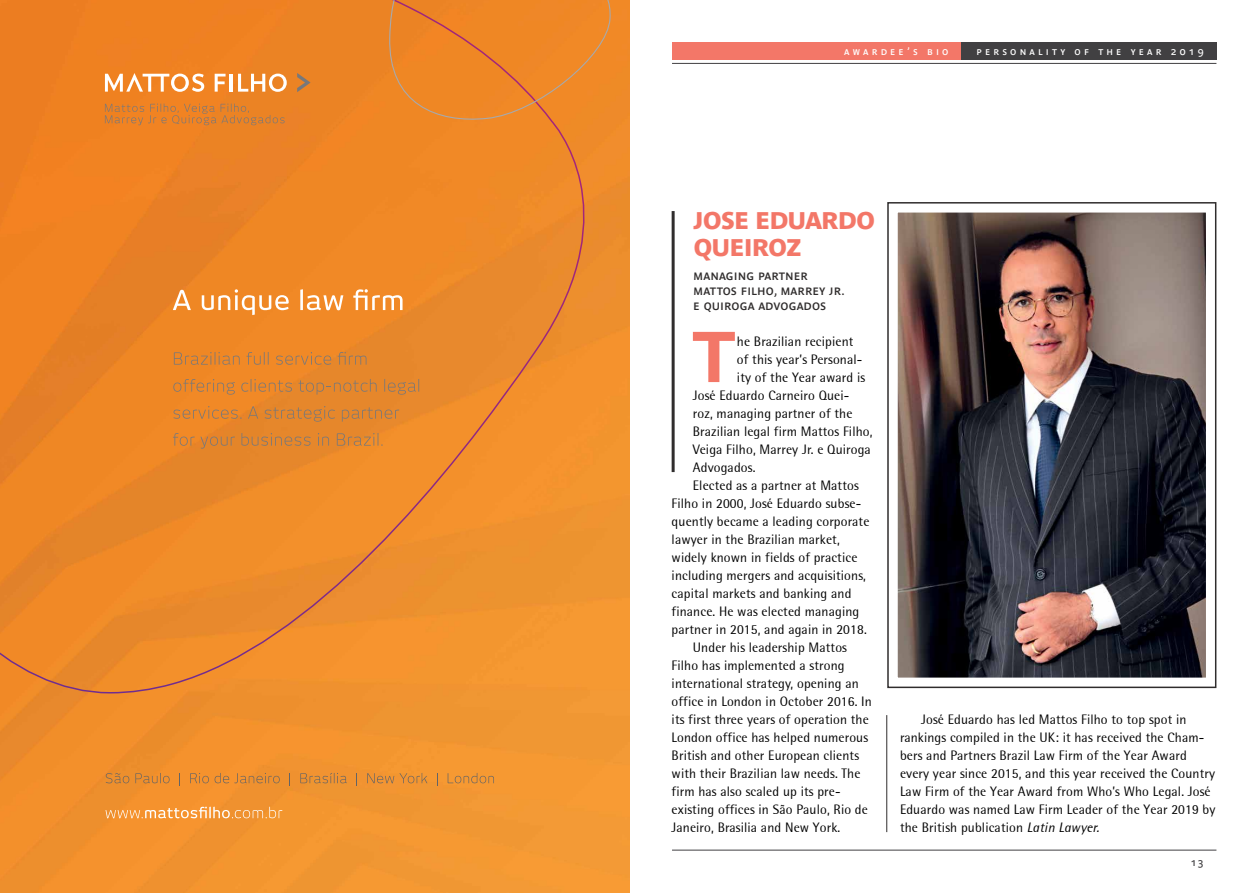
<style>
.page{position:relative;width:1259px;height:893px;background:#fff}
.page>*{position:absolute;margin:0;border:0;box-sizing:border-box;transform-origin:0 0}
.t1{font:700 71.1px "Parisine Caps";color:#f37768}
.t2{font:700 30px/27px "Parisine Caps";letter-spacing:-.05em;color:#f37768}
.t3{font:13.5px/18px "Libre Semi Sans S Si";letter-spacing:.01em;color:#000}
.t4{font:13.5px/15px "Parisine Caps";color:#302d2d}
.t5{font:10.5px "Parisine Caps";letter-spacing:.3em;color:#fff}
.t6{font:10.5px "Parisine Caps";color:#414042}
.s1{font-style:italic}
</style>
<div class="page">
<div style="left:672px;top:43px;width:544px;height:17px;background:#f37768"></div>
<div style="left:961px;top:43px;width:255px;height:17px;background:#414042"></div>
<hr style="left:672px;top:63px;width:544px;height:1px;background:#414042">
<hr style="left:672px;top:850px;width:544px;height:1px;background:#414042">
<img style="left:898px;top:213px;width:307px;height:464px">
<div style="left:887px;top:202px;width:329px;height:486px;border:10px solid #fff"></div>
<div style="left:887px;top:202px;width:329px;height:486px;border:2px solid #302d2d"></div>
<hr style="left:671px;top:211px;width:3px;height:261px;background:#302d2d">
<hr style="left:886px;top:715px;width:1px;height:117px;background:#302d2d">
<img style="left:0;top:0;width:629px;height:893px">
<svg style="left:106px;top:773px;width:23px;height:10px"></svg>
<svg style="left:135px;top:773px;width:35px;height:10px"></svg>
<svg style="left:179px;top:773px;width:1px;height:13px"></svg>
<svg style="left:190px;top:773px;width:19px;height:10px"></svg>
<svg style="left:215px;top:773px;width:65px;height:10px"></svg>
<svg style="left:289px;top:773px;width:1px;height:13px"></svg>
<svg style="left:300px;top:773px;width:47px;height:10px"></svg>
<svg style="left:356px;top:773px;width:1px;height:13px"></svg>
<svg style="left:367px;top:773px;width:60px;height:10px"></svg>
<svg style="left:437px;top:773px;width:1px;height:13px"></svg>
<svg style="left:448px;top:773px;width:46px;height:10px"></svg>
<svg style="left:105px;top:807px;width:177px;height:11px"></svg>
<svg style="left:0;top:0;width:590px;height:694px"></svg>
<div style="left:388px;top:0;width:224px;height:125px;background:#ef8724"></div>
<svg style="left:173px;top:290px;width:18px;height:20px"></svg>
<svg style="left:202px;top:289px;width:87px;height:26px"></svg>
<svg style="left:300px;top:289px;width:43px;height:21px"></svg>
<svg style="left:353px;top:289px;width:49px;height:21px"></svg>
<svg style="left:174px;top:352px;width:66px;height:13px"></svg>
<svg style="left:246px;top:352px;width:23px;height:13px"></svg>
<svg style="left:276px;top:352px;width:55px;height:13px"></svg>
<svg style="left:338px;top:352px;width:28px;height:13px"></svg>
<svg style="left:173px;top:379px;width:62px;height:16px"></svg>
<svg style="left:241px;top:379px;width:51px;height:13px"></svg>
<svg style="left:298px;top:379px;width:79px;height:16px"></svg>
<svg style="left:384px;top:379px;width:35px;height:16px"></svg>
<svg style="left:173px;top:406px;width:69px;height:13px"></svg>
<svg style="left:248px;top:406px;width:10px;height:13px"></svg>
<svg style="left:265px;top:406px;width:70px;height:16px"></svg>
<svg style="left:342px;top:407px;width:57px;height:15px"></svg>
<svg style="left:173px;top:433px;width:62px;height:16px"></svg>
<svg style="left:241px;top:433px;width:69px;height:13px"></svg>
<svg style="left:318px;top:433px;width:11px;height:13px"></svg>
<svg style="left:337px;top:433px;width:45px;height:13px"></svg>
<p class="t5" style="left:844px;top:45px;width:106px">awardee’s bio</p>
<p class="t5" style="left:976px;top:45px;width:229px">personality of the year 2019</p>
<h2 class="t2" style="left:693px;top:205px;width:183px">jose eduardo queiroz</h2>
<p class="t4" style="left:693px;top:268px;width:153px">managing partner mattos filho, marrey jr. e quiroga advogados</p>
<h1 class="t1" style="left:692px;top:316px;width:45px">T</h1>
<p class="t3" style="left:737px;top:332px;width:118px">he Brazilian recipient</p>
<p class="t3" style="left:737px;top:350px;width:127px">of this year’s Personal-</p>
<p class="t3" style="left:737px;top:368px;width:130px">ity of the Year award is</p>
<p class="t3" style="left:693px;top:386px;width:158px">José Eduardo Carneiro Quei-</p>
<p class="t3" style="left:693px;top:404px;width:161px">roz, managing partner of the</p>
<p class="t3" style="left:693px;top:422px;width:181px">Brazilian legal firm Mattos Filho,</p>
<p class="t3" style="left:693px;top:440px;width:179px">Veiga Filho, Marrey Jr. e Quiroga</p>
<p class="t3" style="left:693px;top:458px;width:64px">Advogados.</p>
<p class="t3" style="left:693px;top:476px;width:167px">Elected as a partner at Mattos</p>
<p class="t3" style="left:671px;top:494px;width:191px">Filho in 2000, José Eduardo subse-</p>
<p class="t3" style="left:671px;top:512px;width:199px">quently became a leading corporate</p>
<p class="t3" style="left:671px;top:530px;width:170px">lawyer in the Brazilian market,</p>
<p class="t3" style="left:671px;top:548px;width:187px">widely known in fields of practice</p>
<p class="t3" style="left:671px;top:566px;width:196px">including mergers and acquisitions,</p>
<p class="t3" style="left:671px;top:584px;width:181px">capital markets and banking and</p>
<p class="t3" style="left:671px;top:602px;width:189px">finance. He was elected managing</p>
<p class="t3" style="left:671px;top:620px;width:197px">partner in 2015, and again in 2018.</p>
<p class="t3" style="left:693px;top:638px;width:156px">Under his leadership Mattos</p>
<p class="t3" style="left:671px;top:656px;width:175px">Filho has implemented a strong</p>
<p class="t3" style="left:671px;top:674px;width:189px">international strategy, opening an</p>
<p class="t3" style="left:671px;top:692px;width:202px">office in London in October 2016. In</p>
<p class="t3" style="left:671px;top:710px;width:199px">its first three years of operation the</p>
<p class="t3" style="left:671px;top:728px;width:198px">London office has helped numerous</p>
<p class="t3" style="left:671px;top:746px;width:189px">British and other European clients</p>
<p class="t3" style="left:671px;top:764px;width:190px">with their Brazilian law needs. The</p>
<p class="t3" style="left:671px;top:782px;width:170px">firm has also scaled up its pre-</p>
<p class="t3" style="left:671px;top:800px;width:198px">existing offices in São Paulo, Rio de</p>
<p class="t3" style="left:671px;top:818px;width:170px">Janeiro, Brasilia and New York.</p>
<p class="t3" style="left:900px;top:710px;width:317px;text-indent:21px">José Eduardo has led Mattos Filho to top spot in rankings compiled in the UK: it has received the Cham&shy;bers and Partners Brazil Law Firm of the Year Award every year since 2015, and this year received the Country Law Firm of the Year Award from Who’s Who Legal. José Eduardo was named Law Firm Leader of the Year 2019 by the British publication <span class="s1">Latin Lawyer.</span></p>
<p class="t6" style="left:1191px;top:857px;width:14px">13</p>
</div>
